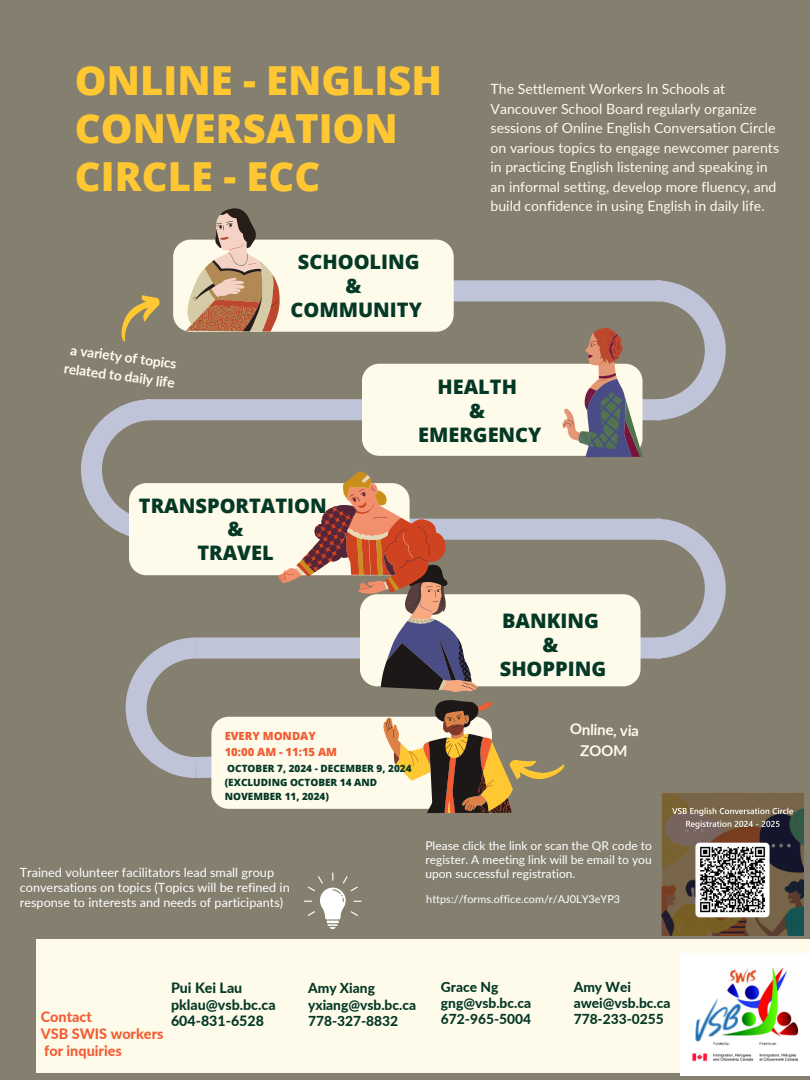
<style>
.page{position:relative;width:810px;height:1080px;background:#847f6f}
.page>*{position:absolute;margin:0;border:0;box-sizing:border-box;transform-origin:0 0}
.t1{font:800 40px/47.8px "Open Sans";color:#ffc732}
.t2{font:800 20px/23.9px "Open Sans";color:#053927;text-align:center}
.t3{font:700 15.06px/20.9px "Lato";color:#fffbea;text-align:center}
.t4{font:800 14.44px/16.8px "Lato";color:#f25c32}
.t5{font:800 14.19px/16.6px "Lato";color:#053927}
.t6{font:14.06px/19.4px "Lato";color:#fffbea}
.t7{font:700 13.94px/19.3px "Lato";color:#fffbea}
.t8{font:800 13.75px/16.1px "Lato";color:#053927}
.t9{font:12.69px/14.8px "Lato";color:#fff}
.t10{font:12px/14px "Lato";color:#fff;text-align:justify}
.t11{font:800 11.25px/16.4px "Open Sans";color:#f25c32}
.t12{font:10.88px "Lato";color:#fff}
.t13{font:800 10px/14.5px "Open Sans";color:#053927}
</style>
<div class="page">
<div style="left:36px;top:940px;width:774px;height:133px;background:#fffbea"></div>
<svg style="left:304px;top:872px;width:58px;height:57px"></svg>
<div style="left:146px;top:399px;width:515px;height:21px;background:#c0c4d8"></div>
<div style="left:196px;top:637px;width:465px;height:22px;background:#c0c4d8"></div>
<div style="left:214px;top:280px;width:447px;height:21px;background:#c0c4d8"></div>
<div style="left:129px;top:519px;width:532px;height:21px;background:#c0c4d8"></div>
<svg style="left:656px;top:280px;width:70px;height:140px"></svg>
<svg style="left:656px;top:519px;width:70px;height:140px"></svg>
<svg style="left:81px;top:208px;width:562px;height:605px"></svg>
<img style="left:681px;top:954px;width:129px;height:121px">
<img style="left:661px;top:793px;width:142px;height:142px">
<p class="t1" style="left:75px;top:55px;width:369px">ONLINE - ENGLISH<br>CONVERSATION<br>CIRCLE - ECC</p>
<h3 class="t2" style="left:291px;top:249px;width:133px">SCHOOLING &amp;<br>COMMUNITY</h3>
<h2 class="t6" style="left:491px;top:79px;width:290px">The Settlement Workers In Schools at Vancouver School Board regularly organize sessions of Online English Conversation Circle on various topics to engage newcomer parents in practicing English listening and speaking in an informal setting, develop more fluency, and build confidence in using English in daily life.</h2>
<p class="t7" style="left:68px;top:339px;width:113px;rotate:8deg">a variety of topics related to daily life</p>
<h2 class="t2" style="left:418px;top:374px;width:125px">HEALTH<br>&amp;<br>EMERGENCY</h2>
<p class="t2" style="left:139px;top:493px;width:189px">TRANSPORTATION &amp;<br>TRAVEL</p>
<p class="t2" style="left:500px;top:608px;width:108px">BANKING &amp;<br>SHOPPING</p>
<h2 class="t11" style="left:225px;top:727px;width:114px">EVERY MONDAY<br>10:00 AM - 11:15 AM</h2>
<h2 class="t13" style="left:225px;top:761px;width:188px">OCTOBER 7, 2024 - DECEMBER 9, 2024 (EXCLUDING OCTOBER 14 AND</h2>
<h2 class="t13" style="left:225px;top:789px;width:106px">NOVEMBER 11, 2024)</h2>
<p class="t3" style="left:570px;top:718px;width:71px;rotate:2deg">Online, via<br>ZOOM</p>
<p class="t9" style="left:20px;top:865px;width:271px">Trained volunteer facilitators lead small group conversations on topics (Topics will be refined in response to interests and needs of participants)</p>
<p class="t10" style="left:425px;top:839px;width:228px">Please click the link or scan the QR code to register. A meeting link will be email to you upon successful registration.</p>
<p class="t12" style="left:426px;top:893px;width:195px">https://forms.office.com/r/AJ0LY3eYP3</p>
<h2 class="t5" style="left:171px;top:979px;width:106px">Pui Kei Lau pklau@vsb.bc.ca<br>604-831-6528</h2>
<p class="t8" style="left:574px;top:978px;width:98px">Amy Wei awei@vsb.bc.ca</p>
<h6 class="t8" style="left:308px;top:980px;width:110px">Amy Xiang yxiang@vsb.bc.ca<br>778-327-8832</h6>
<h3 class="t8" style="left:441px;top:978px;width:92px">Grace Ng gng@vsb.bc.ca<br>672-965-5004</h3>
<p class="t4" style="left:41px;top:1008px;width:53px">Contact</p>
<p class="t8" style="left:574px;top:1011px;width:92px">778-233-0255</p>
<p class="t4" style="left:41px;top:1025px;width:124px">VSB SWIS workers for inquiries</p>
</div>
